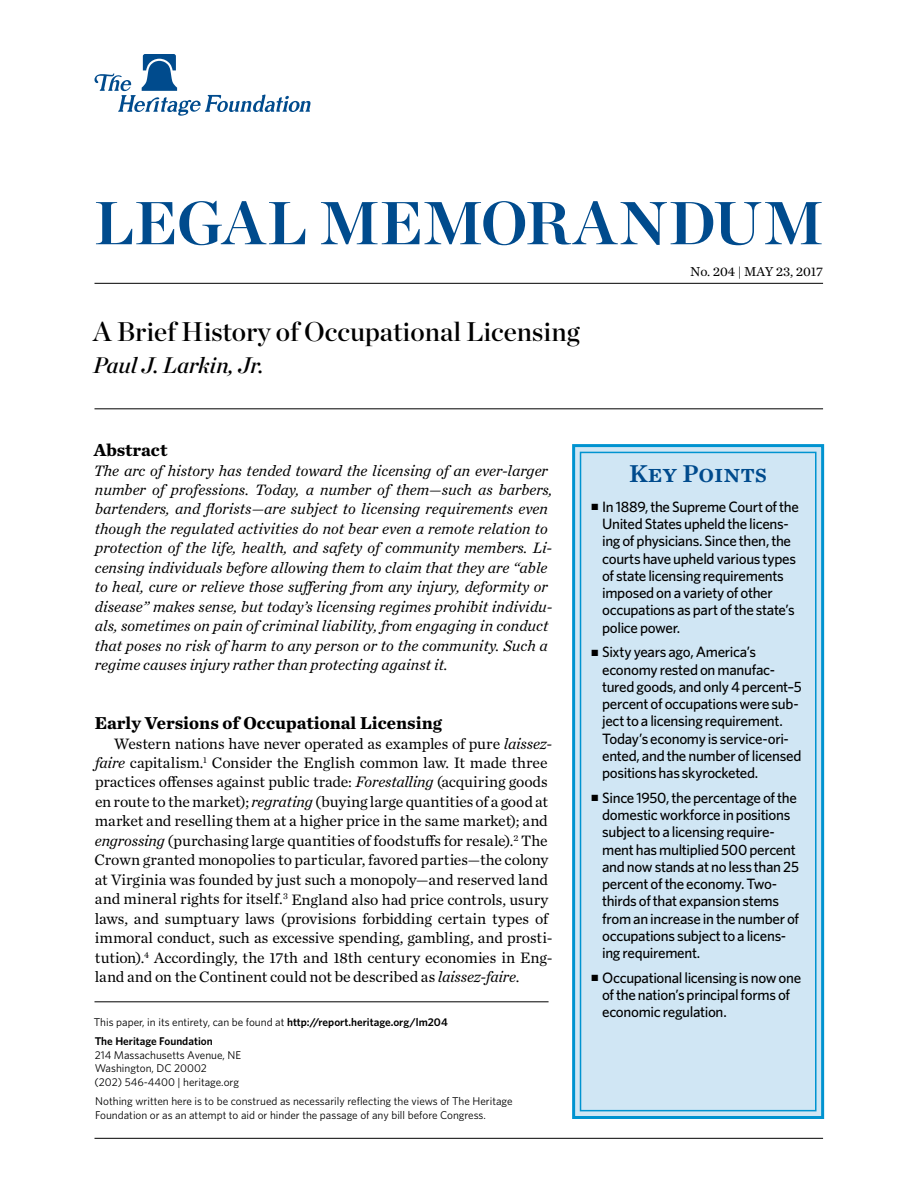
<style>
.page{position:relative;width:918px;height:1188px;background:#fff}
.page>*{position:absolute;margin:0;border:0;box-sizing:border-box;transform-origin:0 0}
.t1{font:60.45px "Chronicle Display Bold SC800";color:#004b8d}
.t2{font:27px "Chronicle Display Semi";color:#000}
.t3{font:25.5px "Chronicle Text G1 Semi";color:#004b8d}
.t4{font:italic 22.5px "Chronicle Display Semi";color:#000}
.t5{font:700 18px "Chronicle Text G1";color:#000}
.t6{font:15.75px/19.5px "Chronicle Text G1";letter-spacing:-.01em;color:#000}
.t7{font:italic 15.75px/19.5px "Chronicle Text G1";color:#000}
.t8{font:500 15px/17.2px "Whitney";letter-spacing:-.025em;color:#000}
.t9{font:13.5px "Chronicle Text G1";color:#000}
.t10{font:11.25px/13.5px "Whitney";color:#000}
.t11{font:600 11.25px/19.5px "Whitney";color:#000}
.s1{font-style:italic}
.s2{font-weight:400}
</style>
<div class="page">
<svg style="left:94px;top:54px;width:217px;height:62px"></svg>
<div style="left:572px;top:444px;width:252px;height:675px;background:#d0e6f4;border:3px solid #0093d0"></div>
<div style="left:580px;top:452px;width:237px;height:659px;border:2px solid #0093d0"></div>
<hr style="left:94px;top:1138px;width:729px;height:1px;background:#000">
<hr style="left:94px;top:1002px;width:455px;height:1px;background:#000">
<hr style="left:94px;top:283px;width:729px;height:1px;background:#000">
<hr style="left:94px;top:409px;width:729px;height:1px;background:#000">
<h1 class="t1" style="left:94px;top:174px;width:731px">LEGAL MEMORANDUM</h1>
<h2 class="t2" style="left:93px;top:311px;width:488px">A Brief History of Occupational Licensing</h2>
<h3 class="t4" style="left:93px;top:347px;width:172px">Paul J. Larkin, Jr.</h3>
<p class="t9" style="left:690px;top:262px;width:134px">No. 204 | May 23, 2017</p>
<p class="t5" style="left:94px;top:435px;width:75px">Abstract</p>
<p class="t7" style="left:94px;top:460px;width:460px">The arc of history has tended toward the licensing of an ever-larger number of professions. Today, a number of them—such as barbers, bartenders, and florists—are subject to licensing requirements even though the regulated activities do not bear even a remote relation to protection of the life, health, and safety of community members. Li&shy;censing individuals before allowing them to claim that they are “able to heal, cure or relieve those suffering from any injury, deformity or disease” makes sense, but today’s licensing regimes prohibit individu&shy;als, sometimes on pain of criminal liability, from engaging in conduct that poses no risk of harm to any person or to the community. Such a regime causes injury rather than protecting against it.</p>
<p class="t5" style="left:95px;top:708px;width:349px">Early Versions of Occupational Licensing</p>
<p class="t6" style="left:95px;top:733px;width:459px;text-indent:20px">Western nations have never operated as examples of pure <span class="s1">laissez&shy;faire</span> capitalism.<sup>1</sup> Consider the English common law. It made three practices offenses against public trade: <span class="s1">Forestalling</span> (acquiring goods en route to the market); <span class="s1">regrating</span> (buying large quantities of a good at market and reselling them at a higher price in the same market); and <span class="s1">engrossing</span> (purchasing large quantities of foodstuffs for resale).<sup>2</sup> The Crown granted monopolies to particular, favored parties—the colony at Virginia was founded by just such a monopoly—and reserved land and mineral rights for itself.<sup>3</sup> England also had price controls, usury laws, and sumptuary laws (provisions forbidding certain types of immoral conduct, such as excessive spending, gambling, and prosti&shy;tution).<sup>4</sup> Accordingly, the 17th and 18th century economies in Eng&shy;land and on the Continent could not be described as <span class="s1">laissez-faire</span>.</p>
<p class="t11" style="left:94px;top:1012px;width:355px"><span class="s2">This paper, in its entirety, can be found at</span> http://report.heritage.org/lm204<br>The Heritage Foundation</p>
<p class="t10" style="left:94px;top:1048px;width:148px">214 Massachusetts Avenue, NE<br>Washington, DC 20002<br>(202) 546-4400 | heritage.org</p>
<p class="t10" style="left:95px;top:1095px;width:419px">Nothing written here is to be construed as necessarily reflecting the views of The Heritage<br>Foundation or as an attempt to aid or hinder the passage of any bill before Congress.</p>
<h3 class="t3" style="left:629px;top:454px;width:139px">Key Points</h3>
<p class="t8" style="left:602px;top:498px;width:198px;text-indent:-11px">■ In 1889, the Supreme Court of the<br>United States upheld the licens&shy;ing of physicians. Since then, the courts have upheld various types of state licensing requirements imposed on a variety of other occupations as part of the state’s police power.</p>
<p class="t8" style="left:602px;top:643px;width:201px;text-indent:-11px">■ Sixty years ago, America’s economy rested on manufac&shy;tured goods, and only 4 percent–5 percent of occupations were sub&shy;ject to a licensing requirement.<br>Today’s economy is service-ori&shy;ented, and the number of licensed positions has skyrocketed.</p>
<p class="t8" style="left:602px;top:789px;width:199px;text-indent:-11px">■ Since 1950, the percentage of the domestic workforce in positions subject to a licensing require&shy;ment has multiplied 500 percent and now stands at no less than 25 percent of the economy. Two&shy;thirds of that expansion stems from an increase in the number of occupations subject to a licens&shy;ing requirement.</p>
<p class="t8" style="left:602px;top:969px;width:201px;text-indent:-11px">■ Occupational licensing is now one of the nation’s principal forms of economic regulation.</p>
</div>
